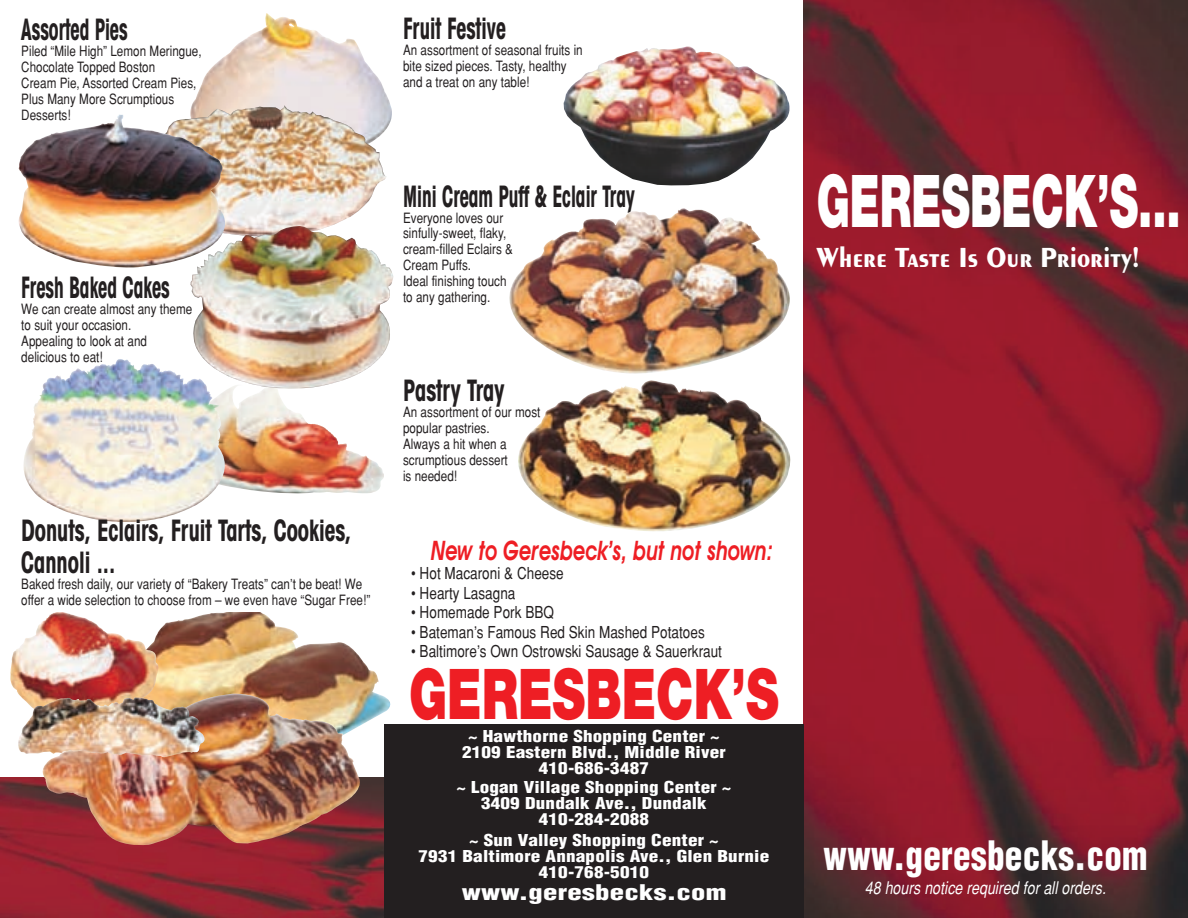
<style>
.page{position:relative;width:1188px;height:918px;background:#fff}
.page>*{position:absolute;margin:0;border:0;box-sizing:border-box;transform-origin:0 0}
.t1{font:900 72.9px "Helvetica Neue";color:#fff;scale:.59 1}
.t2{font:900 70.05px "Helvetica Neue";color:#ee1e24;scale:.7 1}
.t3{font:900 condensed 39.6px "Helvetica";letter-spacing:.01em;color:#fff;scale:.89 1}
.t4{font:700 condensed 29.4px/32px "Avant Garde IT Cby BT";color:#231f20;scale:.75 1}
.t5{font:700 condensed 29.4px "Avant Garde IT Cby BT";color:#231f20;scale:.65 1}
.t6{font:700 29.4px "Peignot";color:#fff;scale:.9 1}
.t7{font:700 condensed 29.4px "Avant Garde IT Cby BT";color:#231f20;scale:.7 1}
.t8{font:italic 600 27px "Avant Garde IT Cby BT";color:#ee1e24;scale:.75 1}
.t9{font:900 condensed 21px "Helvetica";letter-spacing:.01em;color:#fff;scale:1.36 1}
.t10{font:italic condensed 17.55px "Helvetica";color:#fff}
.t11{font:condensed 16.5px "Helvetica";color:#231f20}
.t12{font:900 condensed 16.05px/16px "Helvetica";letter-spacing:.01em;color:#fff;text-align:center;scale:1.19 1}
.t13{font:condensed 14.25px/15.9px "Helvetica";color:#231f20}
</style>
<div class="page">
<img style="left:225px;top:389px;width:159px;height:104px">
<img style="left:803px;top:0;width:385px;height:918px">
<img style="left:0;top:777px;width:384px;height:141px">
<div style="left:384px;top:724px;width:419px;height:194px;background:#231f20"></div>
<img style="left:564px;top:47px;width:225px;height:138px">
<img style="left:509px;top:208px;width:281px;height:166px">
<img style="left:159px;top:612px;width:231px;height:114px">
<img style="left:10px;top:612px;width:149px;height:85px">
<img style="left:518px;top:380px;width:272px;height:151px">
<img style="left:43px;top:694px;width:317px;height:151px">
<img style="left:18px;top:697px;width:187px;height:60px">
<img style="left:192px;top:13px;width:200px;height:115px">
<img style="left:190px;top:105px;width:197px;height:121px">
<img style="left:190px;top:226px;width:203px;height:163px">
<img style="left:18px;top:115px;width:207px;height:152px">
<img style="left:23px;top:359px;width:202px;height:163px">
<h3 class="t5" style="left:21px;top:19px;width:165px">Assorted Pies</h3>
<p class="t13" style="left:21px;top:43px;width:182px">Piled “Mile High” Lemon Meringue,<br>Chocolate Topped Boston<br>Cream Pie, Assorted Cream Pies,<br>Plus Many More Scrumptious<br>Desserts!</p>
<h3 class="t5" style="left:21px;top:277px;width:230px">Fresh Baked Cakes</h3>
<p class="t13" style="left:21px;top:301px;width:173px">We can create almost any theme to suit your occasion.<br>Appealing to look at and delicious to eat!</p>
<h3 class="t4" style="left:21px;top:517px;width:442px">Donuts, Eclairs, Fruit Tarts, Cookies,<br>Cannoli ...</h3>
<p class="t13" style="left:21px;top:576px;width:350px">Baked fresh daily, our variety of “Bakery Treats” can’t be beat! We offer a wide selection to choose from – we even have “Sugar Free!”</p>
<h3 class="t7" style="left:403px;top:18px;width:148px">Fruit Festive</h3>
<p class="t13" style="left:403px;top:42px;width:181px">An assortment of seasonal fruits in bite sized pieces. Tasty, healthy and a treat on any table!</p>
<h3 class="t5" style="left:403px;top:185px;width:358px">Mini Cream Puff &amp; Eclair Tray</h3>
<p class="t13" style="left:403px;top:210px;width:111px">Everyone loves our sinfully-sweet, flaky, cream-filled Eclairs &amp;<br>Cream Puffs.<br>Ideal finishing touch to any gathering.</p>
<h3 class="t4" style="left:403px;top:378px;width:137px">Pastry Tray</h3>
<p class="t13" style="left:403px;top:405px;width:139px">An assortment of our most popular pastries.<br>Always a hit when a scrumptious dessert<br>is needed!</p>
<h3 class="t8" style="left:431px;top:541px;width:457px">New to Geresbeck’s, but not shown:</h3>
<p class="t11" style="left:411px;top:564px;width:154px">• Hot Macaroni &amp; Cheese</p>
<p class="t11" style="left:411px;top:584px;width:106px">• Hearty Lasagna</p>
<p class="t11" style="left:411px;top:603px;width:144px">• Homemade Pork BBQ</p>
<p class="t11" style="left:411px;top:623px;width:295px">• Bateman’s Famous Red Skin Mashed Potatoes</p>
<p class="t11" style="left:411px;top:642px;width:312px">• Baltimore’s Own Ostrowski Sausage &amp; Sauerkraut</p>
<h1 class="t1" style="left:817px;top:175px;width:619px">GERESBECK’S...</h1>
<h3 class="t6" style="left:816px;top:247px;width:361px">Where Taste Is Our Priority!</h3>
<h2 class="t2" style="left:409px;top:669px;width:530px">GERESBECK’S</h2>
<p class="t12" style="left:462px;top:729px;width:223px">~ Hawthorne Shopping Center ~<br>2109 Eastern Blvd., Middle River<br>410-686-3487</p>
<p class="t12" style="left:456px;top:780px;width:233px">~ Logan Village Shopping Center ~<br>3409 Dundalk Ave., Dundalk<br>410-284-2088</p>
<p class="t12" style="left:419px;top:832px;width:296px">~ Sun Valley Shopping Center ~<br>7931 Baltimore Annapolis Ave., Glen Burnie<br>410-768-5010</p>
<h3 class="t9" style="left:462px;top:881px;width:196px">www.geresbecks.com</h3>
<p class="t10" style="left:865px;top:877px;width:243px">48 hours notice required for all orders.</p>
<h3 class="t3" style="left:824px;top:834px;width:365px">www.geresbecks.com</h3>
</div>
